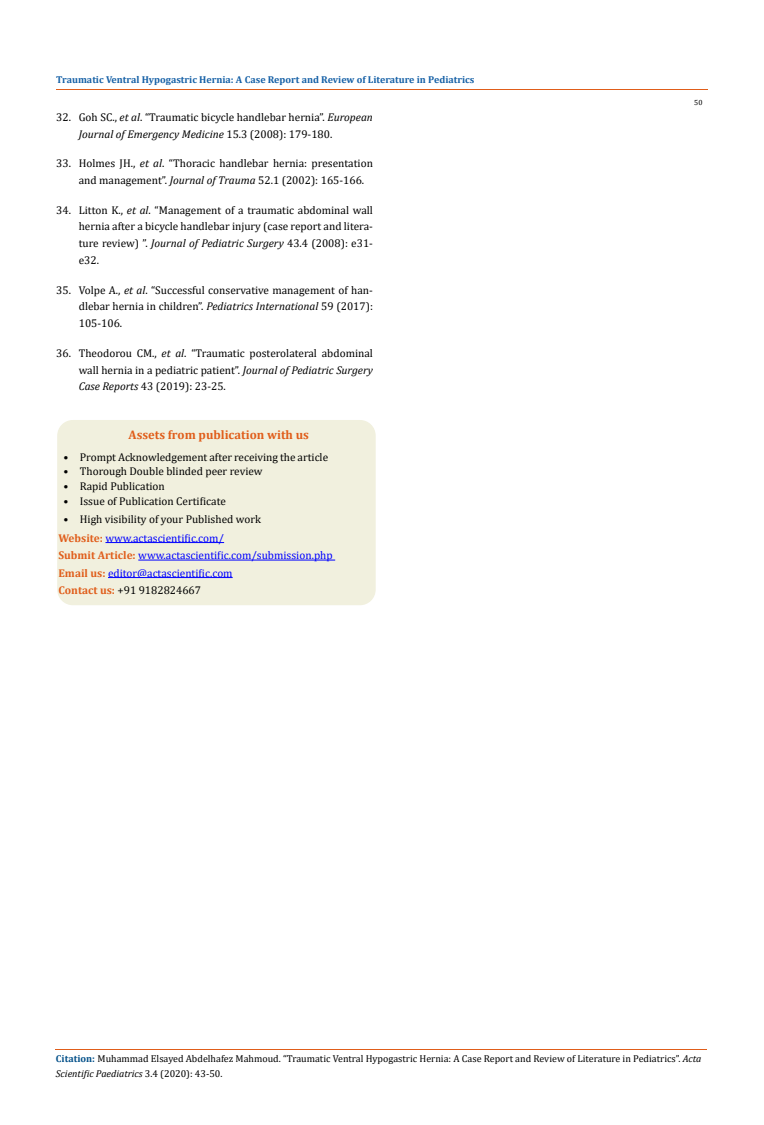
<style>
.page{position:relative;width:764px;height:1125px;background:#fff}
.page>*{position:absolute;margin:0;border:0;box-sizing:border-box;transform-origin:0 0}
.t1{font:700 12.5px "Cambria";color:#e05d1a}
.t2{font:11.25px/16.9px "Cambria";color:#000;text-align:justify}
.t3{font:11.25px/17.5px "Cambria";color:#00f}
.t4{font:10px/15px "Cambria";color:#000}
.t5{font:700 10px "Cambria";color:#1560a6}
.t6{font:7.5px "Cambria";color:#000}
.s1{font-style:italic}
.s2{font-weight:700;color:#e05d1a}
.s3{color:#000}
.s4{font-weight:700;color:#035089}
</style>
<div class="page">
<div style="left:58px;top:421px;width:317px;height:184px;background:#f1f0de;border-radius:15px"></div>
<div style="left:57px;top:420px;width:319px;height:185px;border:1px solid #f1f0de;border-radius:15px"></div>
<hr style="left:105px;top:542px;width:119px;height:1px;background:#00f">
<hr style="left:138px;top:560px;width:197px;height:1px;background:#00f">
<hr style="left:108px;top:577px;width:125px;height:1px;background:#00f">
<hr style="left:56px;top:90px;width:652px;height:1px;background:#e05d1a">
<hr style="left:55px;top:1049px;width:651px;height:1px;background:#e05d1a">
<p class="t5" style="left:56px;top:73px;width:420px">Traumatic Ventral Hypogastric Hernia: A Case Report and Review of Literature in Pediatrics</p>
<p class="t2" style="left:79px;top:109px;width:296px;text-indent:-22px">32. Goh SC., <span class="s1">et al</span>. “Traumatic bicycle handlebar hernia”. <span class="s1">European<br>Journal of Emergency Medicine</span> 15.3 (2008): 179-180.</p>
<p class="t2" style="left:79px;top:155px;width:296px;text-indent:-22px">33. Holmes JH., <span class="s1">et al</span>. “Thoracic handlebar hernia: presentation and management”. <span class="s1">Journal of Trauma</span> 52.1 (2002): 165-166.</p>
<p class="t2" style="left:79px;top:201px;width:296px;text-indent:-22px">34. Litton K., <span class="s1">et al</span>. “Management of a traumatic abdominal wall hernia after a bicycle handlebar injury (case report and litera&shy;ture review) ”. <span class="s1">Journal of Pediatric Surgery</span> 43.4 (2008): e31- e32.</p>
<p class="t2" style="left:79px;top:281px;width:296px;text-indent:-22px">35. Volpe A., <span class="s1">et al</span>. “Successful conservative management of han&shy;dlebar hernia in children”. <span class="s1">Pediatrics International</span> 59 (2017):<br>105-106.</p>
<p class="t2" style="left:79px;top:344px;width:296px;text-indent:-22px">36. Theodorou CM., <span class="s1">et al</span>. “Traumatic posterolateral abdominal wall hernia in a pediatric patient”. <span class="s1">Journal of Pediatric Surgery Case Reports</span> 43 (2019): 23-25.</p>
<p class="t1" style="left:129px;top:426px;width:182px">Assets from publication with us</p>
<p class="t2" style="left:64px;top:448px;width:266px">• Prompt Acknowledgement after receiving the article</p>
<p class="t2" style="left:64px;top:463px;width:201px">• Thorough Double blinded peer review</p>
<p class="t2" style="left:64px;top:478px;width:103px">• Rapid Publication</p>
<p class="t2" style="left:64px;top:493px;width:164px">• Issue of Publication Certificate</p>
<p class="t2" style="left:64px;top:511px;width:199px">• High visibility of your Published work</p>
<p class="t3" style="left:58px;top:529px;width:276px"><span class="s2">Website:</span> www.actascientific.com/<br><span class="s2">Submit Article:</span> www.actascientific.com/submission.php <span class="s2">Email us:</span> editor@actascientific.com<br><span class="s2">Contact us:</span> <span class="s3">+91 9182824667</span></p>
<p class="t6" style="left:694px;top:98px;width:10px">50</p>
<p class="t4" style="left:56px;top:1051px;width:647px"><span class="s4">Citation:</span> Muhammad Elsayed Abdelhafez Mahmoud. “Traumatic Ventral Hypogastric Hernia: A Case Report and Review of Literature in Pediatrics”. <span class="s1">Acta<br>Scientific Paediatrics</span> 3.4 (2020): 43-50.</p>
</div>
